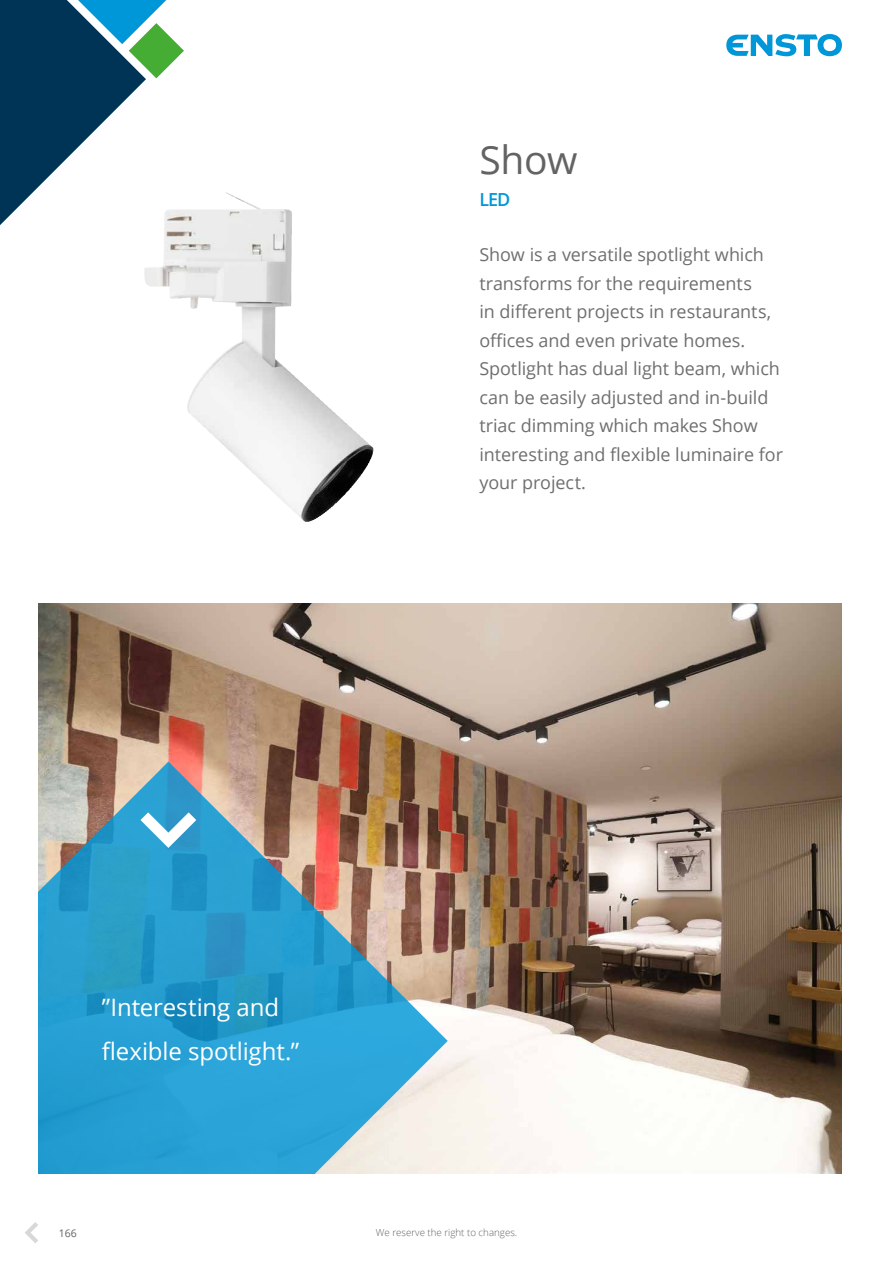
<style>
.page{position:relative;width:893px;height:1263px;background:#fff}
.page>*{position:absolute;margin:0;border:0;box-sizing:border-box;transform-origin:0 0}
.t1{font:39px "Open Sans";color:#646363}
.t2{font:24px/43.5px "Open Sans";letter-spacing:-.005em;color:#fff}
.t3{font:18px/28.5px "Open Sans";letter-spacing:-.005em;color:#706f6f}
.t4{font:600 18px "Open Sans";color:#0097d9}
.t5{font:10.5px "Open Sans";color:#646363}
.t6{font:300 9.75px "Open Sans";color:#646363}
</style>
<div class="page">
<svg style="left:726px;top:34px;width:116px;height:22px"></svg>
<svg style="left:0;top:0;width:184px;height:225px"></svg>
<svg style="left:25px;top:1222px;width:13px;height:21px"></svg>
<img style="left:38px;top:604px;width:804px;height:569px">
<svg style="left:38px;top:761px;width:410px;height:413px;background:#579dba"></svg>
<svg style="left:140px;top:812px;width:56px;height:36px"></svg>
<img style="left:144px;top:193px;width:113px;height:223px">
<h1 class="t1" style="left:479px;top:133px;width:100px">Show</h1>
<p class="t4" style="left:479px;top:187px;width:33px">LED</p>
<p class="t3" style="left:479px;top:240px;width:305px">Show is a versatile spotlight which transforms for the requirements<br>in different projects in restaurants, offices and even private homes.<br>Spotlight has dual light beam, which can be easily adjusted and in-build triac dimming which makes Show interesting and flexible luminaire for your project.</p>
<h2 class="t2" style="left:102px;top:985px;width:199px">”Interesting and flexible spotlight.”</h2>
<p class="t5" style="left:59px;top:1226px;width:20px">166</p>
<p class="t6" style="left:376px;top:1226px;width:143px">We reserve the right to changes.</p>
</div>
